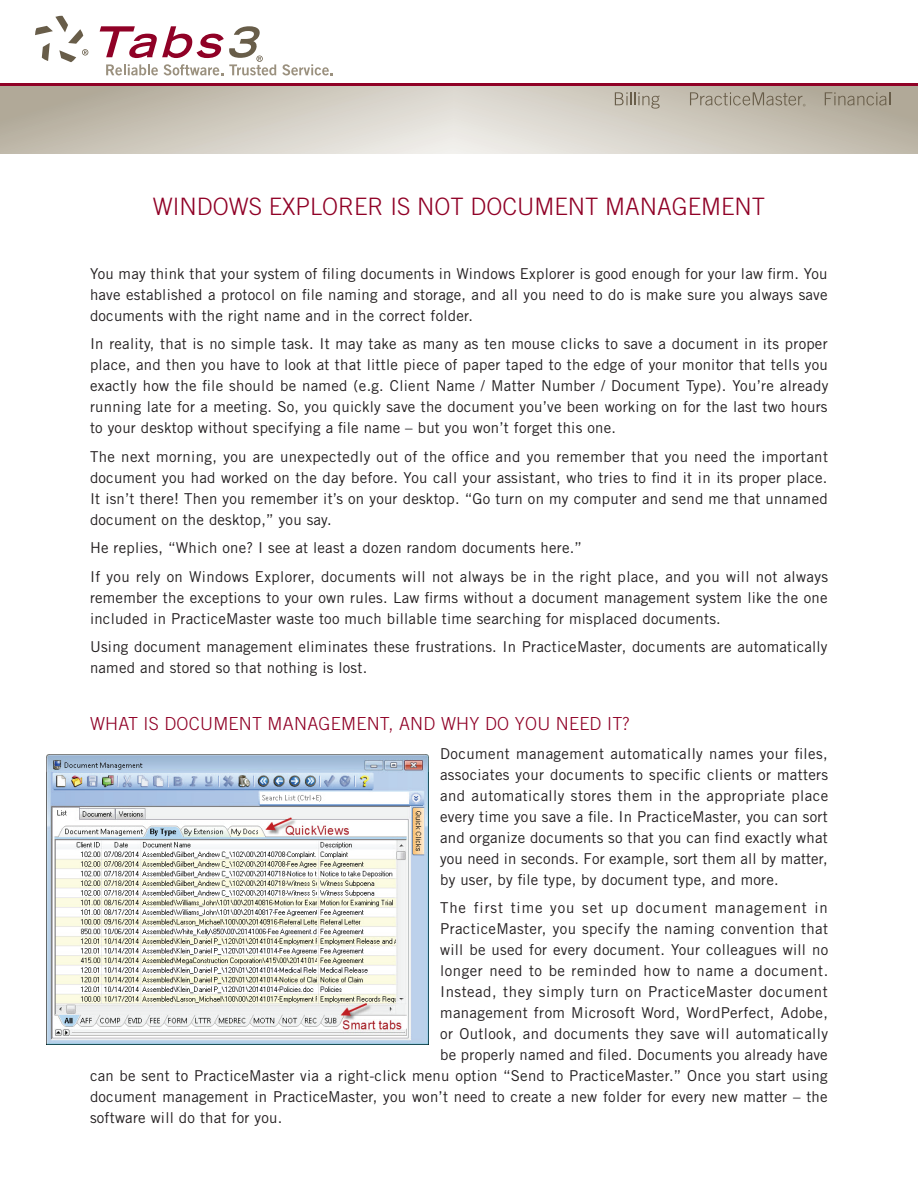
<style>
.page{position:relative;width:918px;height:1188px;background:#fff}
.page>*{position:absolute;margin:0;border:0;box-sizing:border-box;transform-origin:0 0}
.t1{font:300 24px "Trade Gothic";color:#900126}
.t2{font:300 18px "Trade Gothic";letter-spacing:.015em;color:#900126}
.t3{font:15px/21px "Trade Gothic";letter-spacing:.015em;color:#231f20;text-align:justify}
.t4{font:15px "Trade Gothic";letter-spacing:.035em;color:#231f20}
.t5{font:15px "Trade Gothic";letter-spacing:.06em;color:#231f20}
</style>
<div class="page">
<svg style="left:453px;top:85px;width:465px;height:68px;background:#cdc6bc"></svg>
<svg style="left:0;top:85px;width:453px;height:68px;background:#ccc4ba"></svg>
<svg style="left:35px;top:16px;width:53px;height:46px"></svg>
<svg style="left:100px;top:26px;width:176px;height:49px"></svg>
<svg style="left:282px;top:64px;width:51px;height:11px"></svg>
<hr style="left:0;top:83px;width:918px;height:2px;background:#900126">
<svg style="left:615px;top:92px;width:45px;height:17px"></svg>
<svg style="left:690px;top:92px;width:116px;height:15px;background:#aca495"></svg>
<svg style="left:825px;top:92px;width:65px;height:13px"></svg>
<img style="left:47px;top:754px;width:381px;height:290px">
<h1 class="t1" style="left:153px;top:193px;width:614px">WINDOWS EXPLORER IS NOT DOCUMENT MANAGEMENT</h1>
<p class="t3" style="left:90px;top:263px;width:739px">You may think that your system of filing documents in Windows Explorer is good enough for your law firm. You have established a protocol on file naming and storage, and all you need to do is make sure you always save documents with the right name and in the correct folder.</p>
<p class="t3" style="left:90px;top:333px;width:740px">In reality, that is no simple task. It may take as many as ten mouse clicks to save a document in its proper place, and then you have to look at that little piece of paper taped to the edge of your monitor that tells you exactly how the file should be named (e.g. Client Name / Matter Number / Document Type). You’re already running late for a meeting. So, you quickly save the document you’ve been working on for the last two hours to your desktop without specifying a file name – but you won’t forget this one.</p>
<p class="t3" style="left:90px;top:446px;width:740px">The next morning, you are unexpectedly out of the office and you remember that you need the important document you had worked on the day before. You call your assistant, who tries to find it in its proper place.<br>It isn’t there! Then you remember it’s on your desktop. “Go turn on my computer and send me that unnamed document on the desktop,” you say.</p>
<p class="t3" style="left:90px;top:533px;width:740px;line-height:28.5px">He replies, “Which one? I see at least a dozen random documents here.”<br>If you rely on Windows Explorer, documents will not always be in the right place, and you will not always</p>
<p class="t3" style="left:90px;top:587px;width:739px">remember the exceptions to your own rules. Law firms without a document management system like the one included in PracticeMaster waste too much billable time searching for misplaced documents.</p>
<p class="t3" style="left:90px;top:636px;width:739px">Using document management eliminates these frustrations. In PracticeMaster, documents are automatically named and stored so that nothing is lost.</p>
<p class="t2" style="left:90px;top:713px;width:541px">WHAT IS DOCUMENT MANAGEMENT, AND WHY DO YOU NEED IT?</p>
<p class="t3" style="left:440px;top:743px;width:390px">Document management automatically names your files, associates your documents to specific clients or matters and automatically stores them in the appropriate place every time you save a file. In PracticeMaster, you can sort and organize documents so that you can find exactly what you need in seconds. For example, sort them all by matter, by user, by file type, by document type, and more.</p>
<p class="t5" style="left:440px;top:899px;width:389px">The first time you set up document management in</p>
<p class="t3" style="left:440px;top:918px;width:389px">PracticeMaster, you specify the naming convention that</p>
<p class="t3" style="left:440px;top:939px;width:390px">will be used for every document. Your colleagues will no</p>
<p class="t4" style="left:440px;top:962px;width:390px">longer need to be reminded how to name a document.</p>
<p class="t4" style="left:440px;top:983px;width:389px">Instead, they simply turn on PracticeMaster document</p>
<p class="t3" style="left:440px;top:1002px;width:389px">management from Microsoft Word, WordPerfect, Adobe,</p>
<p class="t3" style="left:440px;top:1023px;width:389px">or Outlook, and documents they save will automatically</p>
<p class="t3" style="left:440px;top:1044px;width:389px">be properly named and filed. Documents you already have</p>
<p class="t3" style="left:90px;top:1065px;width:739px">can be sent to PracticeMaster via a right-click menu option “Send to PracticeMaster.” Once you start using</p>
<p class="t3" style="left:90px;top:1086px;width:739px">document management in PracticeMaster, you won’t need to create a new folder for every new matter – the</p>
<p class="t3" style="left:90px;top:1107px;width:194px">software will do that for you.</p>
</div>
